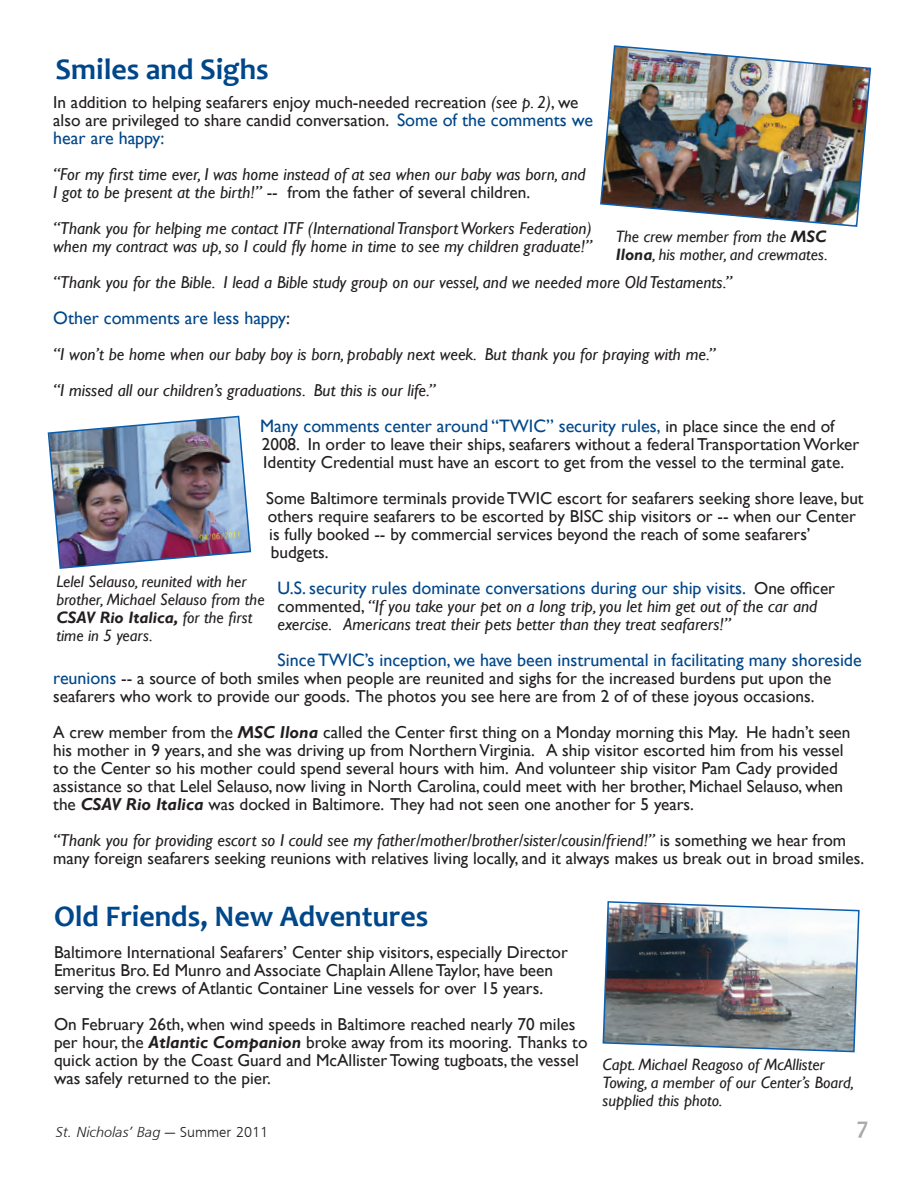
<style>
.page{position:relative;width:918px;height:1188px;background:#fff}
.page>*{position:absolute;margin:0;border:0;box-sizing:border-box;transform-origin:0 0}
.t1{font:700 30px "Candara";color:#00478a}
.t2{font:700 24px "Candara";color:#a8a9ad}
.t3{font:18px "Gill Sans";color:#00478a}
.t4{font:17.25px/18px "Gill Sans";color:#231f20}
.t5{font:italic 17.25px/18px "Gill Sans";color:#231f20}
.t6{font:italic 16.5px/18px "Gill Sans";color:#231f20}
.t7{font:italic 300 15px "Frugal Sans";color:#231f20}
.s1{font-style:italic}
.s2{font-size:18px;color:#00478a}
.s3{font-style:normal}
.s4{color:#231f20}
.s5{font-size:17.25px;color:#231f20}
.s6{font-weight:700;font-style:italic}
.s7{font-weight:700}
</style>
<div class="page">
<img style="left:47px;top:415px;width:205px;height:154px">
<img style="left:600px;top:45px;width:272px;height:182px">
<img style="left:602px;top:901px;width:258px;height:152px">
<h1 class="t1" style="left:56px;top:50px;width:215px">Smiles and Sighs</h1>
<p class="t4" style="left:53px;top:93px;width:541px">In addition to helping seafarers enjoy much-needed recreation <span class="s1">(see p. 2)</span>, we also are privileged to share candid conversation. <span class="s2">Some of the comments we</span></p>
<p class="t3" style="left:53px;top:127px;width:113px">hear are happy:</p>
<p class="t5" style="left:53px;top:165px;width:534px">“For my first time ever, I was home instead of at sea when our baby was born, and<br>I got to be present at the birth!” <span class="s3">-- from the father of several children.</span></p>
<p class="t5" style="left:53px;top:219px;width:540px">“Thank you for helping me contact ITF (International Transport Workers Federation) when my contract was up, so I could fly home in time to see my children graduate!”</p>
<p class="t5" style="left:53px;top:273px;width:680px">“Thank you for the Bible. I lead a Bible study group on our vessel, and we needed more Old Testaments.”</p>
<p class="t3" style="left:53px;top:307px;width:238px">Other comments are less happy<span class="s4">:</span></p>
<p class="t5" style="left:53px;top:336px;width:664px;line-height:36px">“I won’t be home when our baby boy is born, probably next week. But thank you for praying with me.” “I missed all our children’s graduations. But this is our life.”</p>
<p class="t3" style="left:260px;top:415px;width:576px">Many comments center around “TWIC” security rules, <span class="s5">in place since the end of</span></p>
<p class="t4" style="left:262px;top:435px;width:599px">2008. In order to leave their ships, seafarers without a federal Transportation Worker<br>Identity Credential must have an escort to get from the vessel to the terminal gate.</p>
<p class="t4" style="left:266px;top:489px;width:599px">Some Baltimore terminals provide TWIC escort for seafarers seeking shore leave, but others require seafarers to be escorted by BISC ship visitors or -- when our Center is fully booked -- by commercial services beyond the reach of some seafarers’ budgets.</p>
<p class="t3" style="left:278px;top:577px;width:559px">U.S. security rules dominate conversations during our ship visits. <span class="s5">One officer</span></p>
<p class="t5" style="left:278px;top:597px;width:541px"><span class="s3">commented,</span> “If you take your pet on a long trip, you let him get out of the car and exercise. Americans treat their pets better than they treat seafarers!”</p>
<p class="t3" style="left:278px;top:649px;width:586px">Since TWIC’s inception, we have been instrumental in facilitating many shoreside</p>
<p class="t4" style="left:53px;top:669px;width:780px"><span class="s2">reunions</span> -- a source of both smiles when people are reunited and sighs for the increased burdens put upon the seafarers who work to provide our goods. The photos you see here are from 2 of of these joyous occasions.</p>
<p class="t4" style="left:53px;top:723px;width:799px">A crew member from the <span class="s6">MSC Ilona</span> called the Center first thing on a Monday morning this May. He hadn’t seen his mother in 9 years, and she was driving up from Northern Virginia. A ship visitor escorted him from his vessel to the Center so his mother could spend several hours with him. And volunteer ship visitor Pam Cady provided assistance so that Lelel Selauso, now living in North Carolina, could meet with her brother, Michael Selauso, when the <span class="s6">CSAV Rio Italica</span> was docked in Baltimore. They had not seen one another for 5 years.</p>
<p class="t4" style="left:53px;top:831px;width:812px"><span class="s1">“Thank you for providing escort so I could see my father/mother/brother/sister/cousin/friend!”</span> is something we hear from many foreign seafarers seeking reunions with relatives living locally, and it always makes us break out in broad smiles.</p>
<p class="t6" style="left:616px;top:227px;width:213px">The crew member from the <span class="s7">MSC<br>Ilona</span>, his mother, and crewmates.</p>
<p class="t6" style="left:56px;top:573px;width:210px">Lelel Selauso, reunited with her brother, Michael Selauso from the<br><span class="s7">CSAV Rio Italica,</span> for the first time in 5 years.</p>
<h1 class="t1" style="left:54px;top:898px;width:376px">Old Friends, New Adventures</h1>
<p class="t4" style="left:54px;top:943px;width:515px">Baltimore International Seafarers’ Center ship visitors, especially Director<br>Emeritus Bro. Ed Munro and Associate Chaplain Allene Taylor, have been serving the crews of Atlantic Container Line vessels for over 15 years.</p>
<p class="t4" style="left:54px;top:1015px;width:535px">On February 26th, when wind speeds in Baltimore reached nearly 70 miles per hour, the <span class="s6">Atlantic Companion</span> broke away from its mooring. Thanks to quick action by the Coast Guard and McAllister Towing tugboats, the vessel was safely returned to the pier.</p>
<p class="t6" style="left:603px;top:1056px;width:253px">Capt. Michael Reagoso of McAllister<br>Towing, a member of our Center’s Board, supplied this photo.</p>
<p class="t7" style="left:55px;top:1124px;width:214px">St. Nicholas’ Bag <span class="s3">— Summer 2011</span></p>
<h2 class="t2" style="left:857px;top:1111px;width:13px">7</h2>
</div>
